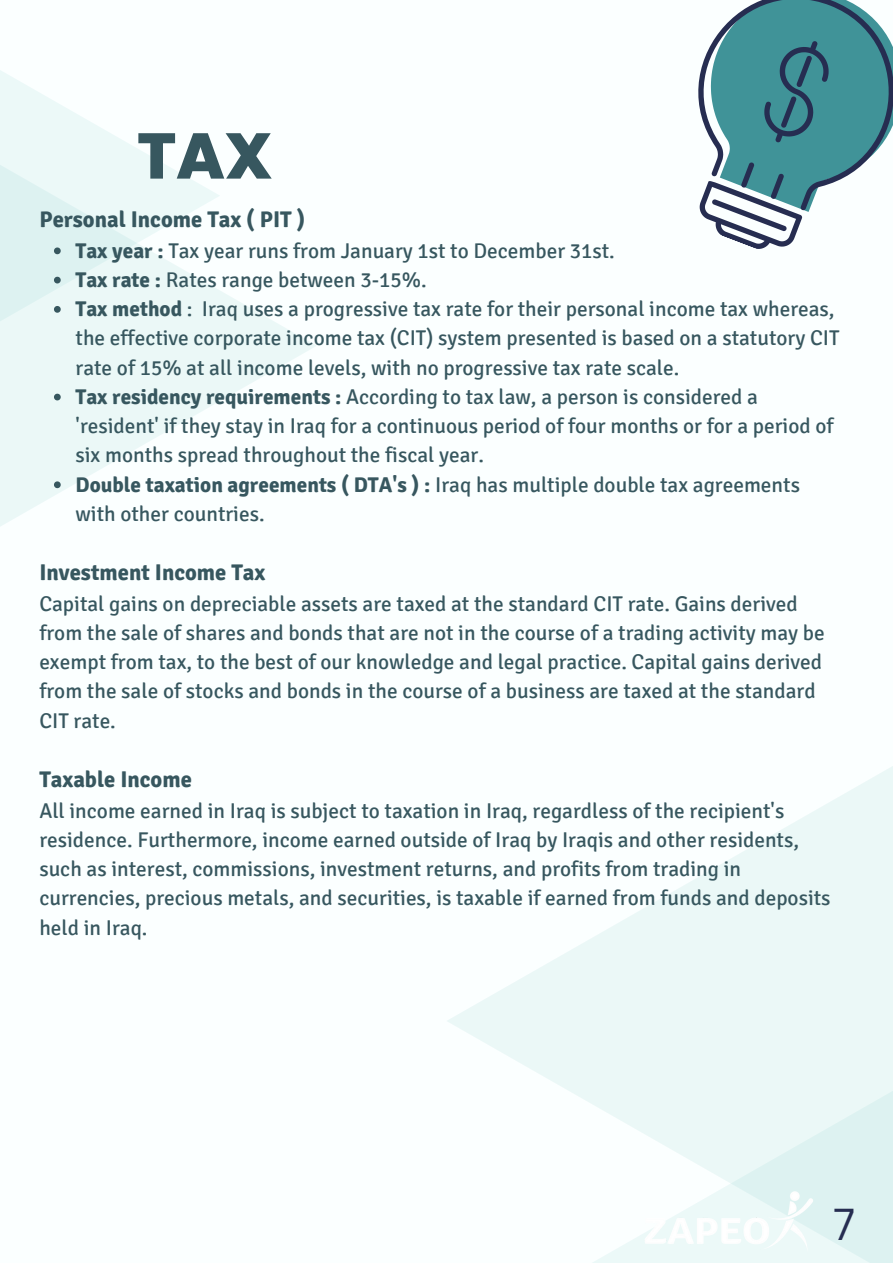
<style>
.page{position:relative;width:893px;height:1264px;background:#fff}
.page>*{position:absolute;margin:0;border:0;box-sizing:border-box;transform-origin:0 0}
.t1{font:800 64.35px "Poppins";color:#37575f}
.t2{font:43.5px "Canva Sans";color:#262d51}
.t3{font:700 22.65px "Signika";color:#37575f}
.t4{font:21.3px/29.2px "Signika";color:#37575f}
.s1{font-weight:700}
</style>
<div class="page">
<div style="left:0;top:0;width:892px;height:1262px;background:#fbffff"></div>
<svg style="left:0;top:291px;width:316px;height:235px"></svg>
<svg style="left:0;top:70px;width:220px;height:393px;fill:#ebf8f7"></svg>
<div style="left:446px;top:631px;width:446px;height:631px;background:linear-gradient(to bottom,#f9fefe,#f7fdfd)"></div>
<div style="left:587px;top:875px;width:305px;height:387px;background:linear-gradient(to right,#f3fbfb,#e4f5f4)"></div>
<svg style="left:736px;top:241px;width:57px;height:8px"></svg>
<svg style="left:698px;top:0;width:194px;height:241px;fill:#409398"></svg>
<svg style="left:754px;top:33px;width:84px;height:118px;background:#3b838d"></svg>
<img style="left:639px;top:1184px;width:178px;height:72px">
<svg style="left:54px;top:247px;width:7px;height:7px"></svg>
<svg style="left:54px;top:277px;width:7px;height:6px"></svg>
<svg style="left:54px;top:306px;width:7px;height:7px"></svg>
<svg style="left:54px;top:394px;width:7px;height:6px"></svg>
<svg style="left:54px;top:481px;width:7px;height:7px"></svg>
<h1 class="t1" style="left:137px;top:111px;width:137px">TAX</h1>
<p class="t3" style="left:39px;top:206px;width:267px">Personal Income Tax ( PIT )</p>
<p class="t4" style="left:76px;top:236px;width:765px"><span class="s1">Tax year :</span> Tax year runs from January 1st to December 31st.<br><span class="s1">Tax rate :</span> Rates range between 3-15%.<br><span class="s1">Tax method</span> : Iraq uses a progressive tax rate for their personal income tax whereas, the effective corporate income tax (CIT) system presented is based on a statutory CIT rate of 15% at all income levels, with no progressive tax rate scale.<br><span class="s1">Tax residency requirements :</span> According to tax law, a person is considered a 'resident' if they stay in Iraq for a continuous period of four months or for a period of six months spread throughout the fiscal year.<br><span class="s1">Double taxation agreements ( DTA's ) :</span> Iraq has multiple double tax agreements with other countries.</p>
<p class="t3" style="left:39px;top:559px;width:227px">Investment Income Tax</p>
<p class="t4" style="left:39px;top:589px;width:786px">Capital gains on depreciable assets are taxed at the standard CIT rate. Gains derived from the sale of shares and bonds that are not in the course of a trading activity may be exempt from tax, to the best of our knowledge and legal practice. Capital gains derived from the sale of stocks and bonds in the course of a business are taxed at the standard CIT rate.</p>
<p class="t3" style="left:39px;top:766px;width:154px">Taxable Income</p>
<p class="t4" style="left:39px;top:796px;width:792px">All income earned in Iraq is subject to taxation in Iraq, regardless of the recipient's residence. Furthermore, income earned outside of Iraq by Iraqis and other residents, such as interest, commissions, investment returns, and profits from trading in currencies, precious metals, and securities, is taxable if earned from funds and deposits held in Iraq.</p>
<h2 class="t2" style="left:833px;top:1193px;width:23px">7</h2>
</div>
